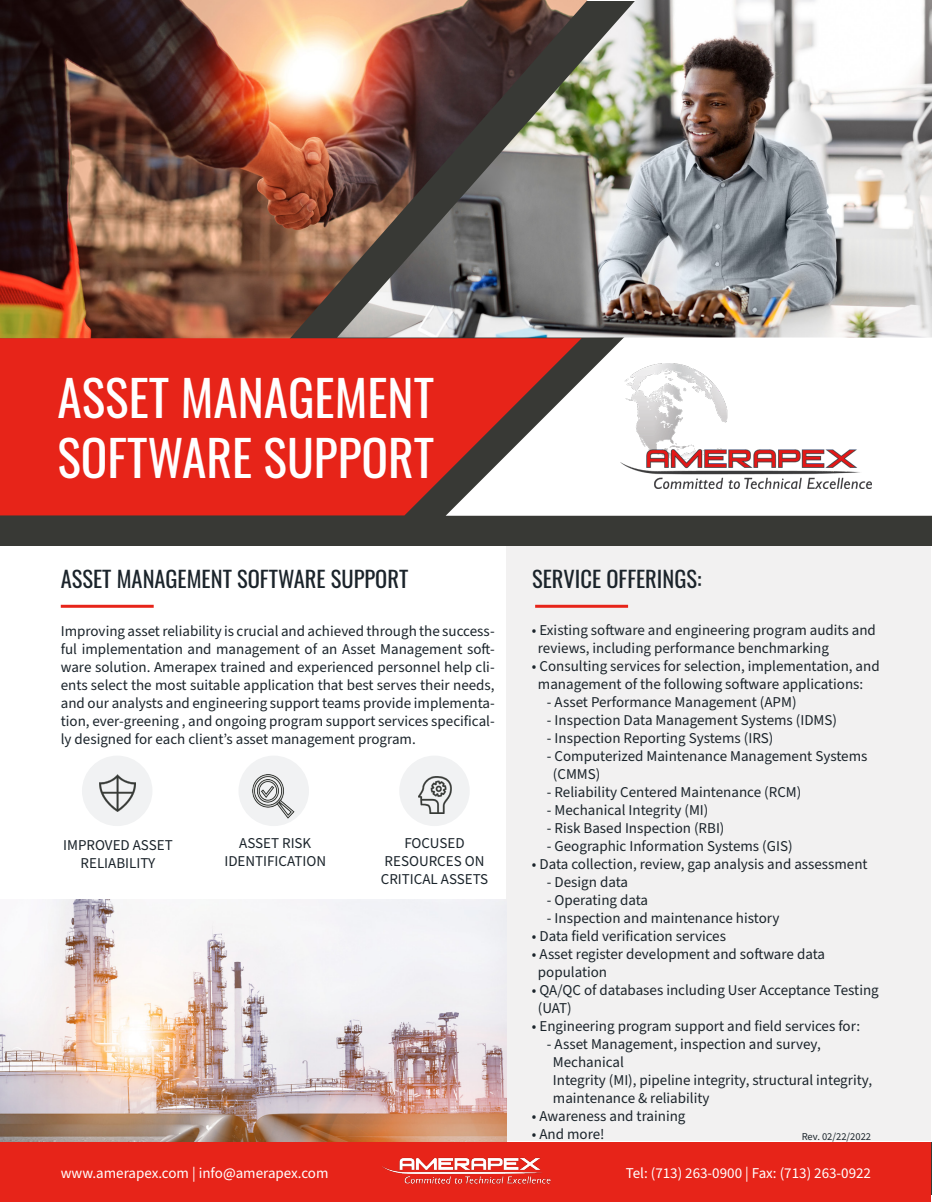
<style>
.page{position:relative;width:932px;height:1202px;background:#fff}
.page>*{position:absolute;margin:0;border:0;box-sizing:border-box;transform-origin:0 0}
.t1{font:54px "Oswald";color:#fff}
.t2{font:49.5px/59.4px "Oswald";color:#fff}
.t3{font:22.5px "Oswald";color:#1b242b}
.t4{font:15px/18px "Source Sans Pro";color:#1b242b;text-align:justify}
.t5{font:15px "Source Sans Pro";color:#fff}
.t6{font:10.5px "Source Sans Pro";color:#1b242b}
</style>
<div class="page">
<div style="left:0;top:1px;width:932px;height:1193px;background:#383935"></div>
<div style="left:1px;top:1141px;width:930px;height:60px;background:#e72419"></div>
<img style="left:0;top:0;width:445px;height:338px">
<div style="left:445px;top:337px;width:487px;height:179px;background:#fff"></div>
<img style="left:337px;top:0;width:595px;height:337px">
<svg style="left:0;top:338px;width:581px;height:177px;background:#de382e"></svg>
<img style="left:620px;top:364px;width:251px;height:125px">
<div style="left:0;top:546px;width:932px;height:595px;background:#fff"></div>
<div style="left:506px;top:546px;width:425px;height:595px;background:#f2f1f1"></div>
<img style="left:0;top:899px;width:506px;height:242px">
<hr style="left:61px;top:605px;width:93px;height:3px;background:#e72419">
<hr style="left:535px;top:605px;width:93px;height:3px;background:#e72419">
<img style="left:382px;top:1157px;width:169px;height:27px">
<div style="left:399px;top:755px;width:70px;height:71px;background:#f1f2f3;border-radius:50%"></div>
<img style="left:418px;top:776px;width:34px;height:37px">
<div style="left:82px;top:755px;width:70px;height:71px;background:#f1f2f3;border-radius:50%"></div>
<img style="left:99px;top:774px;width:36px;height:37px">
<div style="left:238px;top:755px;width:71px;height:71px;background:#f1f2f3;border-radius:50%"></div>
<img style="left:252px;top:774px;width:42px;height:44px">
<p class="t1" style="left:61px;top:348px;width:300px">STORAGE TANK</p>
<p class="t1" style="left:61px;top:413px;width:238px">INSPECTION</p>
<p class="t2" style="left:57px;top:364px;width:378px">ASSET MANAGEMENT<br>SOFTWARE SUPPORT</p>
<p class="t3" style="left:61px;top:558px;width:349px">ASSET MANAGEMENT SOFTWARE SUPPORT</p>
<p class="t3" style="left:532px;top:558px;width:171px">SERVICE OFFERINGS:</p>
<p class="t4" style="left:61px;top:623px;width:435px">Improving asset reliability is crucial and achieved through the success&shy;ful implementation and management of an Asset Management soft&shy;ware solution. Amerapex trained and experienced personnel help cli&shy;ents select the most suitable application that best serves their needs, and our analysts and engineering support teams provide implementa&shy;tion, ever-greening , and ongoing program support services specifical&shy;ly designed for each client’s asset management program.</p>
<p class="t4" style="left:63px;top:836px;width:111px;text-align:center">IMPROVED ASSET<br>RELIABILITY</p>
<p class="t4" style="left:239px;top:834px;width:74px">ASSET RISK</p>
<p class="t4" style="left:224px;top:852px;width:103px">IDENTIFICATION</p>
<p class="t4" style="left:404px;top:834px;width:62px">FOCUSED</p>
<p class="t4" style="left:381px;top:852px;width:109px">RESOURCES ON<br>CRITICAL ASSETS</p>
<p class="t4" style="left:532px;top:621px;width:345px">• Existing software and engineering program audits and</p>
<p class="t4" style="left:538px;top:639px;width:292px">reviews, including performance benchmarking</p>
<p class="t4" style="left:532px;top:657px;width:349px">• Consulting services for selection, implementation, and</p>
<p class="t4" style="left:538px;top:675px;width:327px">management of the following software applications:</p>
<p class="t4" style="left:547px;top:693px;width:251px">- Asset Performance Management (APM)</p>
<p class="t4" style="left:547px;top:711px;width:292px">- Inspection Data Management Systems (IDMS)</p>
<p class="t4" style="left:547px;top:729px;width:228px">- Inspection Reporting Systems (IRS)</p>
<p class="t4" style="left:547px;top:747px;width:322px">- Computerized Maintenance Management Systems</p>
<p class="t4" style="left:553px;top:765px;width:49px">(CMMS)</p>
<p class="t4" style="left:547px;top:783px;width:256px">- Reliability Centered Maintenance (RCM)</p>
<p class="t4" style="left:547px;top:801px;width:163px">- Mechanical Integrity (MI)</p>
<p class="t4" style="left:547px;top:819px;width:179px">- Risk Based Inspection (RBI)</p>
<p class="t4" style="left:547px;top:837px;width:247px">- Geographic Information Systems (GIS)</p>
<p class="t4" style="left:532px;top:855px;width:337px">• Data collection, review, gap analysis and assessment</p>
<p class="t4" style="left:547px;top:873px;width:83px">- Design data</p>
<p class="t4" style="left:547px;top:891px;width:103px">- Operating data</p>
<p class="t4" style="left:547px;top:909px;width:234px">- Inspection and maintenance history</p>
<p class="t4" style="left:532px;top:927px;width:196px">• Data field verification services</p>
<p class="t4" style="left:532px;top:945px;width:294px">• Asset register development and software data</p>
<p class="t4" style="left:538px;top:963px;width:71px">population</p>
<p class="t4" style="left:532px;top:981px;width:348px">• QA/QC of databases including User Acceptance Testing</p>
<p class="t4" style="left:538px;top:999px;width:35px">(UAT)</p>
<p class="t4" style="left:532px;top:1017px;width:329px">• Engineering program support and field services for:</p>
<p class="t4" style="left:547px;top:1035px;width:275px">- Asset Management, inspection and survey,</p>
<p class="t4" style="left:553px;top:1053px;width:72px">Mechanical</p>
<p class="t4" style="left:553px;top:1071px;width:321px">Integrity (MI), pipeline integrity, structural integrity,</p>
<p class="t4" style="left:553px;top:1089px;width:158px">maintenance &amp; reliability</p>
<p class="t4" style="left:532px;top:1107px;width:155px">• Awareness and training</p>
<p class="t4" style="left:532px;top:1125px;width:74px">• And more!</p>
<p class="t6" style="left:801px;top:1129px;width:71px">Rev. 02/22/2022</p>
<p class="t5" style="left:61px;top:1162px;width:269px">www.amerapex.com | info@amerapex.com</p>
<p class="t5" style="left:625px;top:1162px;width:247px">Tel: (713) 263-0900 | Fax: (713) 263-0922</p>
</div>
